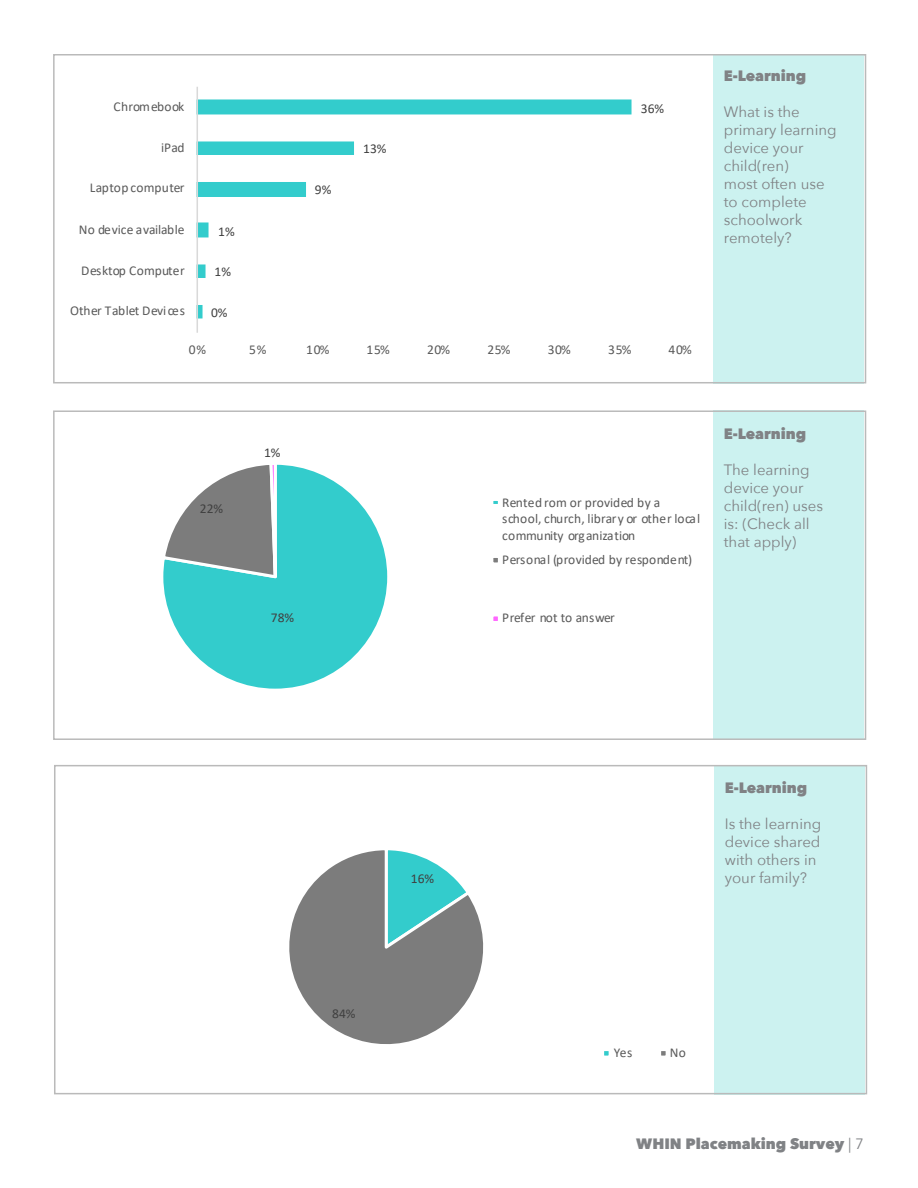
<style>
.page{position:relative;width:918px;height:1188px;background:#fff}
.page>*{position:absolute;margin:0;border:0;box-sizing:border-box;transform-origin:0 0}
.t1{font:15px/18px "Avenir Next";color:#808285}
.t2{font:800 15px "Avenir Next";color:#808285}
.t3{font:13.5px/16.5px "Calibri";color:#595959}
.t4{font:13.5px "Calibri";letter-spacing:.03em;color:#595959}
.t5{font:13.5px "Calibri";color:#404040}
.t6{font:13.5px "Calibri";letter-spacing:.025em;color:#595959}
.s1{font-weight:400}
</style>
<div class="page">
<div style="left:714px;top:410px;width:150px;height:330px;background:#ccf2f0"></div>
<div style="left:714px;top:54px;width:150px;height:329px;background:#ccf2f0"></div>
<div style="left:53px;top:54px;width:813px;height:329px;border:2px solid #bababa"></div>
<div style="left:53px;top:410px;width:813px;height:330px;border:2px solid #bababa"></div>
<svg style="left:198px;top:99px;width:434px;height:219px"></svg>
<hr style="left:197px;top:87px;width:1px;height:246px;background:#d9d9d9">
<svg style="left:278px;top:464px;width:110px;height:225px"></svg>
<svg style="left:163px;top:464px;width:115px;height:225px"></svg>
<div style="left:492px;top:499px;width:7px;height:6px;background:#3cc"></div>
<div style="left:490px;top:498px;width:11px;height:9px;border:3px solid #fff"></div>
<div style="left:492px;top:556px;width:7px;height:8px;background:#7c7c7c"></div>
<div style="left:490px;top:555px;width:11px;height:10px;border:3px solid #fff"></div>
<div style="left:492px;top:615px;width:7px;height:7px;background:#f6f"></div>
<div style="left:490px;top:613px;width:11px;height:11px;border:3px solid #fff"></div>
<div style="left:715px;top:765px;width:150px;height:329px;background:#ccf2f0"></div>
<div style="left:54px;top:765px;width:813px;height:329px;border:2px solid #bababa"></div>
<svg style="left:289px;top:850px;width:195px;height:194px"></svg>
<div style="left:603px;top:1050px;width:7px;height:7px;background:#3cc"></div>
<div style="left:601px;top:1048px;width:11px;height:11px;border:3px solid #fff"></div>
<div style="left:660px;top:1050px;width:7px;height:7px;background:#7c7c7c"></div>
<div style="left:658px;top:1048px;width:11px;height:11px;border:3px solid #fff"></div>
<p class="t6" style="left:114px;top:98px;width:72px">Chromebook</p>
<p class="t5" style="left:641px;top:99px;width:25px">36%</p>
<p class="t3" style="left:161px;top:139px;width:25px">iPad</p>
<p class="t5" style="left:363px;top:140px;width:25px">13%</p>
<p class="t6" style="left:90px;top:179px;width:96px">Laptop computer</p>
<p class="t5" style="left:315px;top:180px;width:18px">9%</p>
<p class="t3" style="left:79px;top:221px;width:107px">No device available</p>
<p class="t5" style="left:218px;top:222px;width:18px">1%</p>
<p class="t3" style="left:81px;top:262px;width:105px">Desktop Computer</p>
<p class="t5" style="left:215px;top:263px;width:18px">1%</p>
<p class="t3" style="left:70px;top:302px;width:116px">Other Tablet Devices</p>
<p class="t5" style="left:211px;top:303px;width:18px">0%</p>
<p class="t3" style="left:189px;top:341px;width:19px">0%</p>
<p class="t3" style="left:249px;top:341px;width:19px">5%</p>
<p class="t3" style="left:306px;top:341px;width:25px">10%</p>
<p class="t3" style="left:367px;top:341px;width:25px">15%</p>
<p class="t3" style="left:427px;top:341px;width:25px">20%</p>
<p class="t3" style="left:487px;top:341px;width:25px">25%</p>
<p class="t3" style="left:548px;top:341px;width:25px">30%</p>
<p class="t3" style="left:608px;top:341px;width:25px">35%</p>
<p class="t3" style="left:669px;top:341px;width:25px">40%</p>
<p class="t2" style="left:724px;top:67px;width:84px">E-Learning</p>
<p class="t1" style="left:724px;top:102px;width:114px">What is the primary learning device your child(ren)<br>most often use to complete schoolwork remotely?</p>
<p class="t5" style="left:200px;top:499px;width:25px">22%</p>
<p class="t5" style="left:264px;top:444px;width:18px">1%</p>
<p class="t5" style="left:271px;top:609px;width:25px">78%</p>
<p class="t3" style="left:502px;top:494px;width:200px">Rented rom or provided by a school, church, library or other local community organization</p>
<p class="t4" style="left:502px;top:550px;width:192px">Personal (provided by respondent)</p>
<p class="t3" style="left:502px;top:609px;width:114px">Prefer not to answer</p>
<p class="t2" style="left:724px;top:424px;width:84px">E-Learning</p>
<p class="t1" style="left:724px;top:460px;width:101px">The learning device your child(ren) uses is: (Check all that apply)</p>
<p class="t2" style="left:725px;top:778px;width:84px">E-Learning</p>
<p class="t1" style="left:725px;top:814px;width:98px;text-align:justify">Is the learning device shared with others in</p>
<p class="t5" style="left:332px;top:1004px;width:25px">84%</p>
<p class="t5" style="left:411px;top:869px;width:25px">16%</p>
<p class="t1" style="left:725px;top:868px;width:84px">your family?</p>
<p class="t3" style="left:614px;top:1044px;width:20px">Yes</p>
<p class="t3" style="left:670px;top:1044px;width:18px">No</p>
<p class="t2" style="left:636px;top:1134px;width:229px">WHIN Placemaking Survey <span class="s1">| 7</span></p>
</div>
